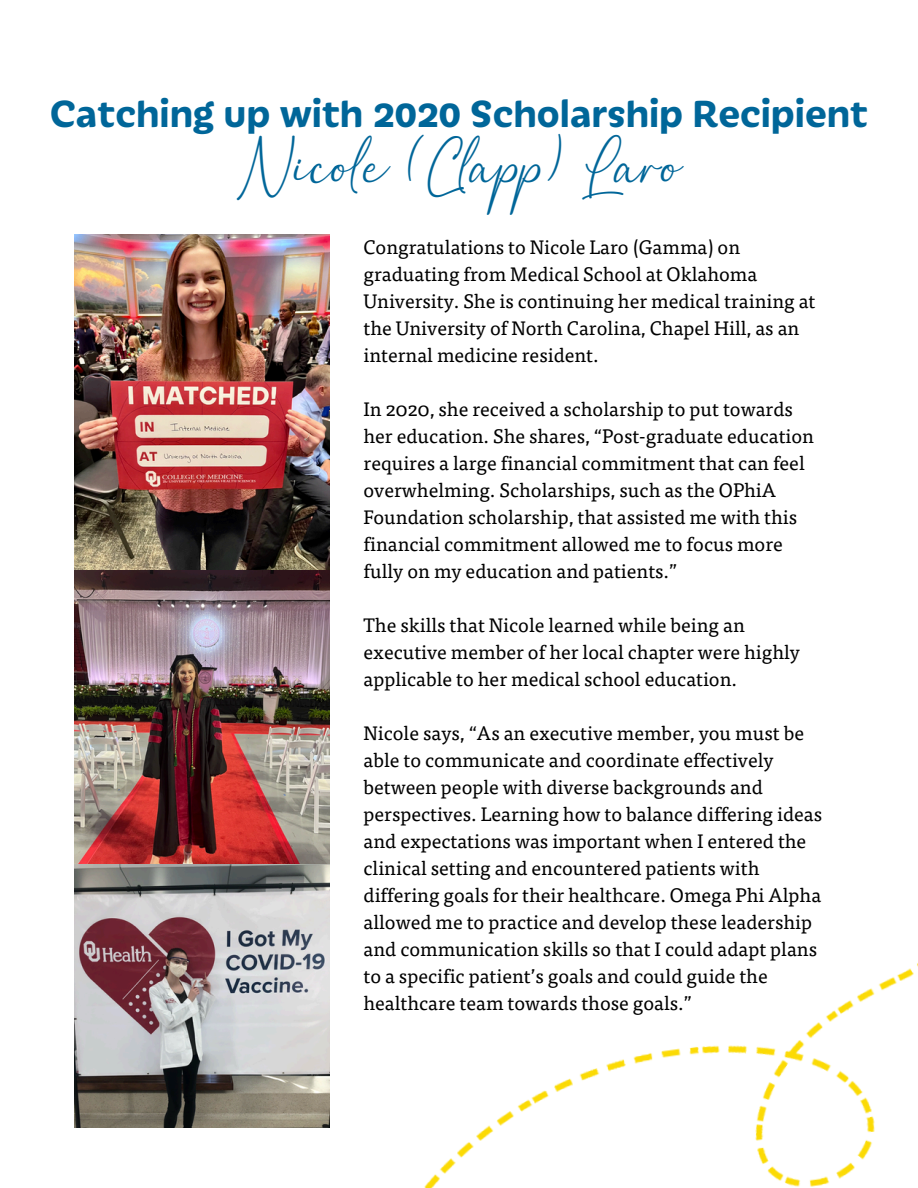
<style>
.page{position:relative;width:918px;height:1188px;background:#fff}
.page>*{position:absolute;margin:0;border:0;box-sizing:border-box;transform-origin:0 0}
.t1{font:700 40.8px "Iskra CYR";color:#069}
.t2{font:40.8px "Balista";color:#069}
.t3{font:19.5px/27px "Tisa Pro";color:#000}
</style>
<div class="page">
<img style="left:424px;top:963px;width:494px;height:225px">
<img style="left:74px;top:234px;width:256px;height:893px">
<p class="t1" style="left:50px;top:94px;width:820px">Catching up with 2020 Scholarship Recipient</p>
<p class="t2" style="left:235px;top:142px;width:449px">Nicole (Clapp) Laro</p>
<h1 class="t3" style="left:364px;top:232px;width:453px">Congratulations to Nicole Laro (Gamma) on graduating from Medical School at Oklahoma University. She is continuing her medical training at the University of North Carolina, Chapel Hill, as an internal medicine resident.</h1>
<h1 class="t3" style="left:364px;top:394px;width:452px">In 2020, she received a scholarship to put towards her education. She shares, “Post-graduate education requires a large financial commitment that can feel overwhelming. Scholarships, such as the OPhiA Foundation scholarship, that assisted me with this financial commitment allowed me to focus more fully on my education and patients.”</h1>
<p class="t3" style="left:364px;top:610px;width:438px">The skills that Nicole learned while being an executive member of her local chapter were highly applicable to her medical school education.</p>
<p class="t3" style="left:364px;top:718px;width:460px">Nicole says, “As an executive member, you must be able to communicate and coordinate effectively between people with diverse backgrounds and perspectives. Learning how to balance differing ideas and expectations was important when I entered the clinical setting and encountered patients with differing goals for their healthcare. Omega Phi Alpha allowed me to practice and develop these leadership and communication skills so that I could adapt plans to a specific patient’s goals and could guide the healthcare team towards those goals.”</p>
</div>
